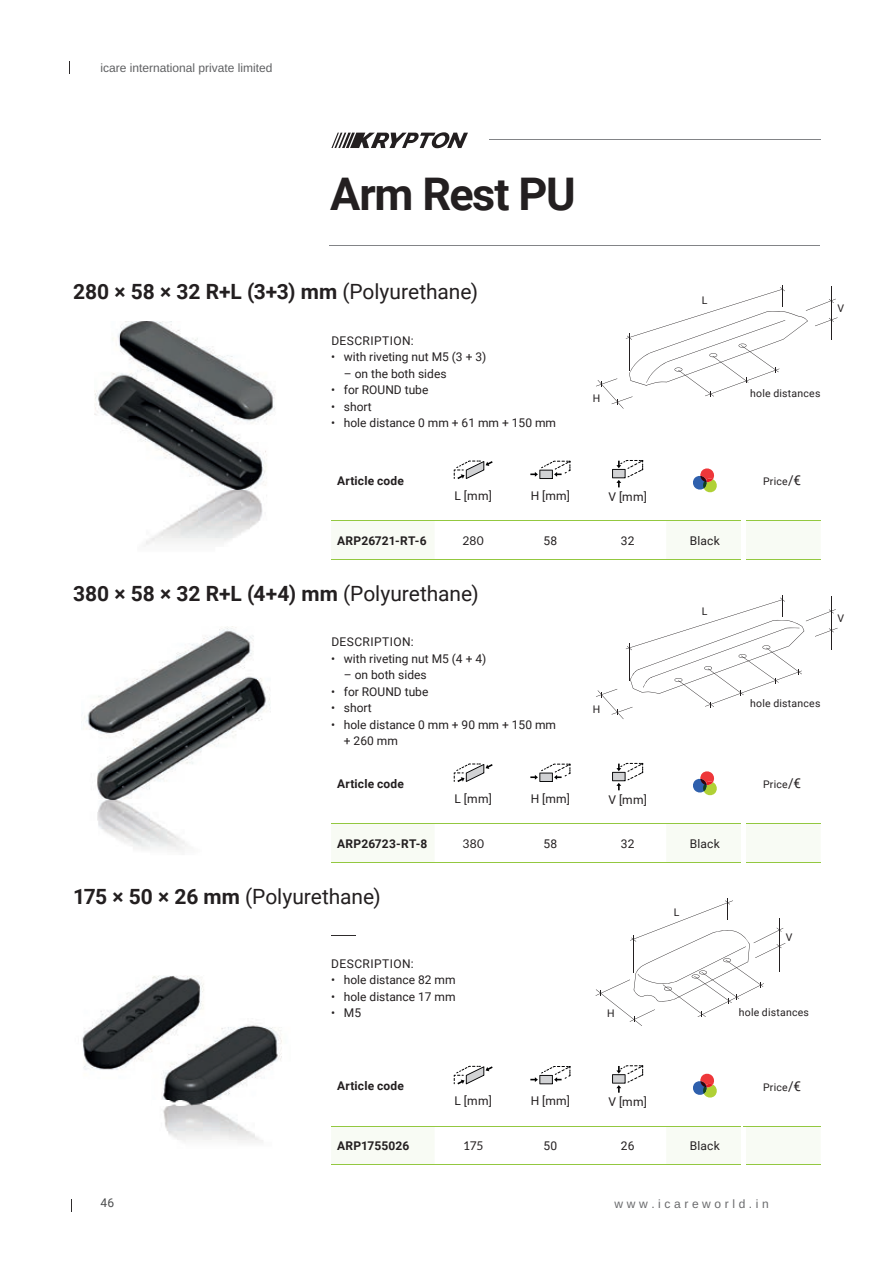
<style>
.page{position:relative;width:893px;height:1263px;background:#fff}
.page>*{position:absolute;margin:0;border:0;box-sizing:border-box;transform-origin:0 0}
.t1{font:700 45px "Roboto";letter-spacing:-.03em;color:#231f20}
.t2{font:700 21px "Roboto";color:#231f20}
.t3{font:21px "Roboto";letter-spacing:-.005em;color:#231f20}
.t4{font:12px/16.5px "Roboto";color:#231f20}
.t5{font:700 12px "Roboto";letter-spacing:.02em;color:#231f20}
.t6{font:12px "Roboto";letter-spacing:.035em;color:#231f20}
.t7{font:12px "Arimo";color:#5f6062}
.t8{font:12px "Arimo";letter-spacing:.3em;color:#696a6c}
.t9{font:12px "Lato";letter-spacing:.015em;color:#231f20}
.t10{font:12px "Roboto";color:#4b4c4d}
.t11{font:10.5px "Roboto";letter-spacing:.02em;color:#231f20}
.s1{font-weight:400}
.s2{font-weight:700}
.s3{font-size:13.5px}
</style>
<div class="page">
<svg style="left:71px;top:1199px;width:1px;height:13px"></svg>
<img style="left:97px;top:799px;width:90px;height:51px">
<img style="left:146px;top:489px;width:117px;height:56px">
<img style="left:163px;top:1106px;width:100px;height:37px">
<svg style="left:332px;top:521px;width:488px;height:38px"></svg>
<hr style="left:435px;top:520px;width:77px;height:1px;background:#93c840">
<hr style="left:512px;top:520px;width:77px;height:1px;background:#93c840">
<hr style="left:589px;top:520px;width:77px;height:1px;background:#93c840">
<hr style="left:435px;top:559px;width:77px;height:1px;background:#93c840">
<hr style="left:512px;top:559px;width:77px;height:1px;background:#93c840">
<hr style="left:589px;top:559px;width:77px;height:1px;background:#93c840">
<hr style="left:331px;top:520px;width:104px;height:1px;background:#93c840">
<hr style="left:666px;top:520px;width:77px;height:1px;background:#93c840">
<hr style="left:331px;top:559px;width:104px;height:1px;background:#93c840">
<hr style="left:666px;top:559px;width:77px;height:1px;background:#93c840">
<hr style="left:743px;top:559px;width:78px;height:1px;background:#93c840">
<div style="left:741px;top:521px;width:5px;height:38px;background:#fff"></div>
<hr style="left:743px;top:520px;width:78px;height:1px;background:#93c840">
<svg style="left:454px;top:460px;width:39px;height:19px"></svg>
<svg style="left:530px;top:461px;width:40px;height:18px"></svg>
<svg style="left:612px;top:460px;width:31px;height:27px"></svg>
<svg style="left:693px;top:468px;width:24px;height:25px"></svg>
<svg style="left:332px;top:824px;width:488px;height:38px"></svg>
<hr style="left:435px;top:823px;width:77px;height:1px;background:#93c840">
<hr style="left:512px;top:823px;width:77px;height:1px;background:#93c840">
<hr style="left:589px;top:823px;width:77px;height:1px;background:#93c840">
<hr style="left:435px;top:862px;width:77px;height:1px;background:#93c840">
<hr style="left:512px;top:862px;width:77px;height:1px;background:#93c840">
<hr style="left:589px;top:862px;width:77px;height:1px;background:#93c840">
<hr style="left:331px;top:823px;width:104px;height:1px;background:#93c840">
<hr style="left:666px;top:823px;width:77px;height:1px;background:#93c840">
<hr style="left:331px;top:862px;width:104px;height:1px;background:#93c840">
<hr style="left:666px;top:862px;width:77px;height:1px;background:#93c840">
<hr style="left:743px;top:862px;width:78px;height:1px;background:#93c840">
<div style="left:741px;top:824px;width:5px;height:38px;background:#fff"></div>
<hr style="left:743px;top:823px;width:78px;height:1px;background:#93c840">
<svg style="left:454px;top:763px;width:39px;height:19px"></svg>
<svg style="left:530px;top:764px;width:40px;height:18px"></svg>
<svg style="left:612px;top:763px;width:31px;height:27px"></svg>
<svg style="left:693px;top:771px;width:24px;height:25px"></svg>
<svg style="left:332px;top:1127px;width:488px;height:37px"></svg>
<hr style="left:435px;top:1126px;width:77px;height:1px;background:#93c840">
<hr style="left:512px;top:1126px;width:77px;height:1px;background:#93c840">
<hr style="left:589px;top:1126px;width:77px;height:1px;background:#93c840">
<hr style="left:435px;top:1164px;width:77px;height:1px;background:#93c840">
<hr style="left:512px;top:1164px;width:77px;height:1px;background:#93c840">
<hr style="left:589px;top:1164px;width:77px;height:1px;background:#93c840">
<hr style="left:331px;top:1126px;width:104px;height:1px;background:#93c840">
<hr style="left:666px;top:1126px;width:77px;height:1px;background:#93c840">
<hr style="left:331px;top:1164px;width:104px;height:1px;background:#93c840">
<hr style="left:666px;top:1164px;width:77px;height:1px;background:#93c840">
<hr style="left:743px;top:1164px;width:78px;height:1px;background:#93c840">
<div style="left:741px;top:1126px;width:5px;height:38px;background:#fff"></div>
<hr style="left:743px;top:1126px;width:78px;height:1px;background:#93c840">
<svg style="left:454px;top:1066px;width:39px;height:18px"></svg>
<svg style="left:530px;top:1066px;width:40px;height:18px"></svg>
<svg style="left:612px;top:1065px;width:31px;height:28px"></svg>
<svg style="left:693px;top:1073px;width:24px;height:25px"></svg>
<svg style="left:332px;top:935px;width:24px;height:1px"></svg>
<hr style="left:329px;top:246px;width:490px;height:1px;background:#828487">
<hr style="left:490px;top:139px;width:331px;height:1px;background:#828487">
<img style="left:94px;top:321px;width:181px;height:168px">
<img style="left:84px;top:626px;width:186px;height:173px">
<img style="left:81px;top:976px;width:201px;height:125px">
<img style="left:169px;top:1101px;width:39px;height:5px">
<svg style="left:331px;top:132px;width:137px;height:16px"></svg>
<svg style="left:596px;top:285px;width:242px;height:124px"></svg>
<svg style="left:596px;top:595px;width:242px;height:124px"></svg>
<svg style="left:595px;top:898px;width:190px;height:128px"></svg>
<p class="t7" style="left:100px;top:61px;width:173px">icare international private limited</p>
<h1 class="t1" style="left:330px;top:163px;width:247px">Arm Rest PU</h1>
<h2 class="t2" style="left:73px;top:276px;width:406px">280 × 58 × 32 R+L (3+3) mm <span class="s1">(Polyurethane)</span></h2>
<p class="t6" style="left:331px;top:332px;width:84px">DESCRIPTION:</p>
<p class="t4" style="left:331px;top:348px;width:157px">• with riveting nut M5 (3 + 3)</p>
<p class="t4" style="left:344px;top:365px;width:104px">– on the both sides</p>
<p class="t4" style="left:331px;top:381px;width:99px">• for ROUND tube</p>
<p class="t4" style="left:331px;top:398px;width:42px">• short</p>
<p class="t4" style="left:331px;top:414px;width:226px">• hole distance 0 mm + 61 mm + 150 mm</p>
<p class="t5" style="left:337px;top:472px;width:68px">Article code</p>
<p class="t11" style="left:593px;top:391px;width:9px">H</p>
<p class="t4" style="left:455px;top:487px;width:39px">L [mm]</p>
<p class="t4" style="left:531px;top:487px;width:41px">H [mm]</p>
<p class="t4" style="left:608px;top:488px;width:40px">V [mm]</p>
<p class="t11" style="left:702px;top:293px;width:7px">L</p>
<p class="t5" style="left:337px;top:532px;width:91px">ARP26721-RT-6</p>
<p class="t9" style="left:463px;top:534px;width:23px">280</p>
<p class="t4" style="left:543px;top:532px;width:15px">58</p>
<p class="t4" style="left:621px;top:532px;width:15px">32</p>
<p class="t4" style="left:690px;top:532px;width:32px">Black</p>
<h2 class="t2" style="left:73px;top:579px;width:407px">380 × 58 × 32 R+L (4+4) mm <span class="s1">(Polyurethane)</span></h2>
<p class="t11" style="left:702px;top:604px;width:7px">L</p>
<p class="t6" style="left:331px;top:634px;width:84px">DESCRIPTION:</p>
<p class="t4" style="left:331px;top:650px;width:157px">• with riveting nut M5 (4 + 4)</p>
<p class="t4" style="left:344px;top:666px;width:84px">– on both sides</p>
<p class="t4" style="left:331px;top:683px;width:99px">• for ROUND tube</p>
<p class="t4" style="left:331px;top:699px;width:42px">• short</p>
<p class="t4" style="left:344px;top:716px;width:214px;text-indent:-13px">• hole distance 0 mm + 90 mm + 150 mm + 260 mm</p>
<p class="t5" style="left:337px;top:775px;width:68px">Article code</p>
<p class="t11" style="left:593px;top:702px;width:9px">H</p>
<p class="t4" style="left:455px;top:790px;width:39px">L [mm]</p>
<p class="t4" style="left:531px;top:790px;width:41px">H [mm]</p>
<p class="t4" style="left:608px;top:791px;width:40px">V [mm]</p>
<p class="t5" style="left:337px;top:835px;width:92px">ARP26723-RT-8</p>
<p class="t9" style="left:462px;top:837px;width:23px">380</p>
<p class="t4" style="left:543px;top:835px;width:15px">58</p>
<p class="t4" style="left:621px;top:835px;width:15px">32</p>
<p class="t4" style="left:690px;top:835px;width:32px">Black</p>
<h2 class="t3" style="left:73px;top:882px;width:309px"><span class="s2">175 × 50 × 26 mm</span> (Polyurethane)</h2>
<p class="t6" style="left:331px;top:955px;width:84px">DESCRIPTION:</p>
<p class="t4" style="left:331px;top:971px;width:126px">• hole distance 82 mm</p>
<p class="t4" style="left:331px;top:987px;width:126px">• hole distance 17 mm</p>
<p class="t4" style="left:331px;top:1004px;width:31px">• M5</p>
<p class="t11" style="left:607px;top:1006px;width:9px">H</p>
<p class="t11" style="left:674px;top:905px;width:7px">L</p>
<p class="t11" style="left:837px;top:301px;width:8px">V</p>
<p class="t11" style="left:750px;top:385px;width:72px">hole distances</p>
<p class="t11" style="left:763px;top:474px;width:40px">Price<span class="s3">/€</span></p>
<p class="t11" style="left:837px;top:611px;width:8px">V</p>
<p class="t11" style="left:750px;top:696px;width:72px">hole distances</p>
<p class="t11" style="left:763px;top:777px;width:40px">Price<span class="s3">/€</span></p>
<p class="t11" style="left:786px;top:930px;width:8px">V</p>
<p class="t11" style="left:739px;top:1005px;width:72px">hole distances</p>
<p class="t5" style="left:337px;top:1077px;width:68px">Article code</p>
<p class="t4" style="left:455px;top:1092px;width:39px">L [mm]</p>
<p class="t4" style="left:531px;top:1092px;width:41px">H [mm]</p>
<p class="t4" style="left:608px;top:1093px;width:40px">V [mm]</p>
<p class="t5" style="left:337px;top:1137px;width:74px">ARP1755026</p>
<p class="t9" style="left:463px;top:1139px;width:22px">175</p>
<p class="t4" style="left:543px;top:1137px;width:15px">50</p>
<p class="t4" style="left:621px;top:1137px;width:15px">26</p>
<p class="t4" style="left:690px;top:1137px;width:32px">Black</p>
<p class="t11" style="left:763px;top:1079px;width:40px">Price<span class="s3">/€</span></p>
<p class="t10" style="left:100px;top:1194px;width:15px">46</p>
<p class="t8" style="left:615px;top:1197px;width:156px">www.icareworld.in</p>
</div>
